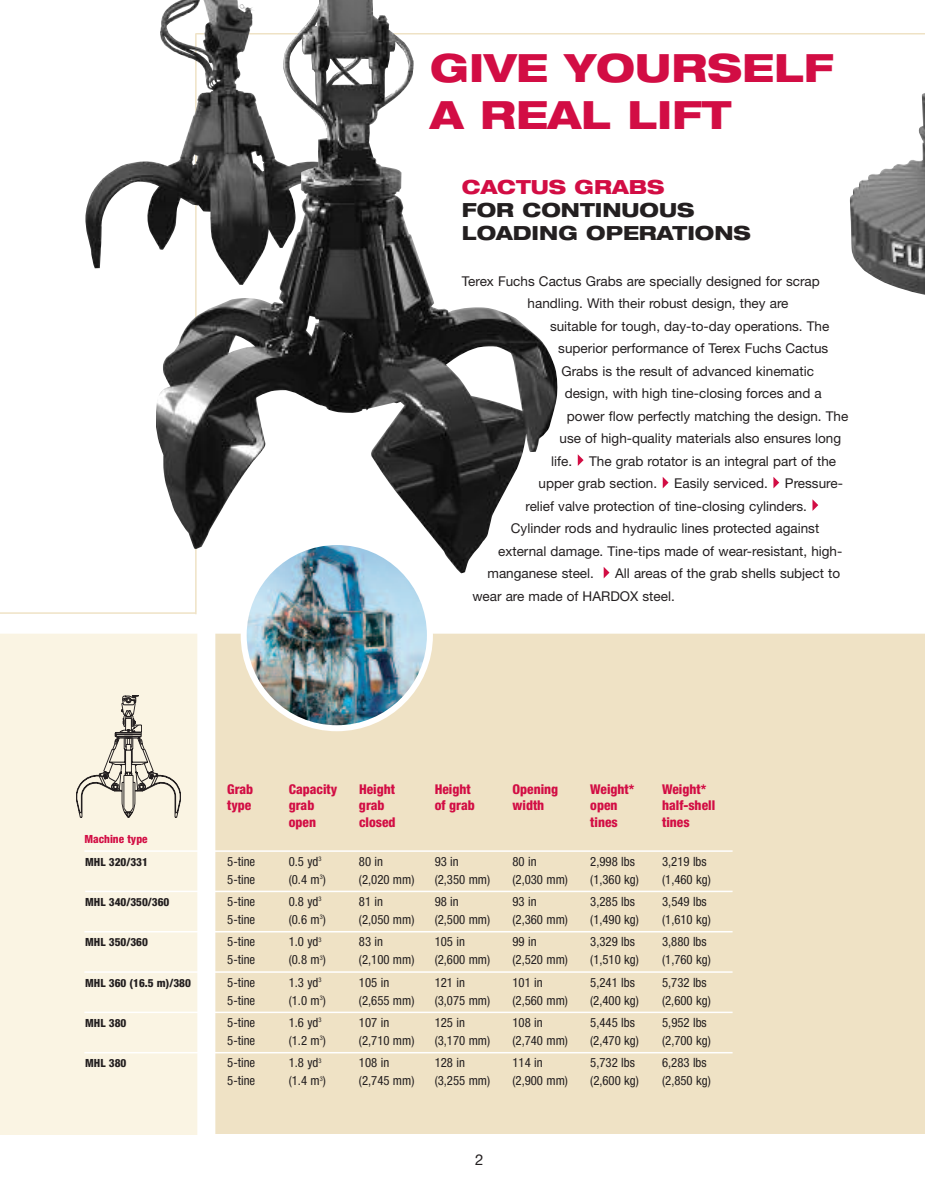
<style>
.page{position:relative;width:925px;height:1188px;background:#fff}
.page>*{position:absolute;margin:0;border:0;box-sizing:border-box;transform-origin:0 0}
.t1{font:800 expanded 39px/46.5px "Helvetica Neue";color:#d20d44}
.t2{font:800 expanded 19.5px/23.2px "Helvetica Neue";color:#231f20}
.t3{font:800 expanded 19.5px "Helvetica Neue";color:#d20d44}
.t4{font:15px "Helvetica Neue";color:#231f20}
.t5{font:13.5px/22.5px "Helvetica Neue";color:#231f20}
.t6{font:800 condensed 13.5px "Helvetica Neue";color:#d20d44}
.t7{font:condensed 12.75px "Helvetica Neue";color:#231f20}
.t8{font:800 condensed 11.25px "Helvetica Neue";color:#231f20}
.t9{font:800 condensed 11.25px "Helvetica Neue";color:#d20d44}
</style>
<div class="page">
<hr style="left:0;top:612px;width:196px;height:2px;background:#efe2c5">
<hr style="left:195px;top:33px;width:2px;height:581px;background:#efe2c5">
<hr style="left:196px;top:33px;width:729px;height:1px;background:#efe2c5">
<div style="left:206px;top:619px;width:719px;height:515px;background:#efe2c5"></div>
<div style="left:0;top:628px;width:208px;height:506px;background:#faf4e3"></div>
<img style="left:85px;top:161px;width:72px;height:108px">
<img style="left:157px;top:0;width:400px;height:573px">
<svg style="left:603px;top:567px;width:6px;height:11px"></svg>
<svg style="left:812px;top:499px;width:6px;height:12px"></svg>
<svg style="left:773px;top:477px;width:6px;height:11px"></svg>
<svg style="left:663px;top:477px;width:5px;height:11px"></svg>
<svg style="left:578px;top:454px;width:5px;height:12px"></svg>
<hr style="left:84px;top:850px;width:648px;height:2px;background:#fff">
<hr style="left:85px;top:891px;width:647px;height:1px;background:#fff">
<hr style="left:84px;top:931px;width:648px;height:1px;background:#fff">
<hr style="left:84px;top:971px;width:648px;height:2px;background:#fff">
<hr style="left:84px;top:1012px;width:648px;height:1px;background:#fff">
<hr style="left:84px;top:1052px;width:648px;height:1px;background:#fff">
<svg style="left:76px;top:695px;width:105px;height:123px"></svg>
<div style="left:197px;top:621px;width:18px;height:524px;background:#fff"></div>
<div style="left:0;top:616px;width:925px;height:18px;background:#fff"></div>
<img style="left:241px;top:539px;width:192px;height:192px">
<img style="left:849px;top:34px;width:76px;height:261px">
<h1 class="t1" style="left:430px;top:49px;width:405px">GIVE YOURSELF<br>A REAL LIFT</h1>
<h2 class="t3" style="left:462px;top:179px;width:204px">CACTUS GRABS</h2>
<h2 class="t2" style="left:462px;top:200px;width:290px">FOR CONTINUOUS<br>LOADING OPERATIONS</h2>
<p class="t5" style="left:527px;top:271px;width:294px;text-indent:-66px">Terex Fuchs Cactus Grabs are specially designed for scrap handling. With their robust design, they are</p>
<p class="t5" style="left:550px;top:316px;width:281px">suitable for tough, day-to-day operations. The</p>
<p class="t5" style="left:558px;top:339px;width:271px">superior performance of Terex Fuchs Cactus</p>
<p class="t5" style="left:561px;top:361px;width:254px">Grabs is the result of advanced kinematic</p>
<p class="t5" style="left:565px;top:384px;width:259px">design, with high tine-closing forces and a</p>
<p class="t5" style="left:567px;top:406px;width:283px">power flow perfectly matching the design. The</p>
<p class="t5" style="left:559px;top:429px;width:283px">use of high-quality materials also ensures long</p>
<p class="t5" style="left:551px;top:451px;width:22px">life.</p>
<p class="t5" style="left:538px;top:451px;width:299px;text-indent:51px">The grab rotator is an integral part of the upper grab section.</p>
<p class="t5" style="left:674px;top:474px;width:95px">Easily serviced.</p>
<p class="t5" style="left:785px;top:474px;width:60px">Pressure-</p>
<p class="t5" style="left:525px;top:496px;width:283px">relief valve protection of tine-closing cylinders.</p>
<p class="t5" style="left:511px;top:519px;width:310px">Cylinder rods and hydraulic lines protected against</p>
<p class="t5" style="left:498px;top:541px;width:346px">external damage. Tine-tips made of wear-resistant, high-</p>
<p class="t5" style="left:487px;top:564px;width:108px">manganese steel.</p>
<p class="t5" style="left:472px;top:564px;width:369px;text-indent:143px">All areas of the grab shells subject to wear are made of HARDOX steel.</p>
<p class="t6" style="left:227px;top:784px;width:28px">Grab</p>
<p class="t6" style="left:289px;top:784px;width:50px">Capacity</p>
<p class="t6" style="left:359px;top:784px;width:38px">Height</p>
<p class="t6" style="left:435px;top:784px;width:38px">Height</p>
<p class="t6" style="left:512px;top:784px;width:47px">Opening</p>
<p class="t6" style="left:590px;top:784px;width:46px">Weight*</p>
<p class="t6" style="left:662px;top:784px;width:46px">Weight*</p>
<p class="t6" style="left:227px;top:801px;width:26px">type</p>
<p class="t6" style="left:289px;top:801px;width:27px">grab</p>
<p class="t6" style="left:359px;top:801px;width:27px">grab</p>
<p class="t6" style="left:435px;top:801px;width:42px">of grab</p>
<p class="t6" style="left:512px;top:801px;width:33px">width</p>
<p class="t6" style="left:590px;top:801px;width:29px">open</p>
<p class="t6" style="left:662px;top:801px;width:55px">half-shell</p>
<p class="t6" style="left:289px;top:817px;width:29px">open</p>
<p class="t6" style="left:359px;top:817px;width:38px">closed</p>
<p class="t6" style="left:590px;top:817px;width:29px">tines</p>
<p class="t6" style="left:662px;top:817px;width:29px">tines</p>
<p class="t9" style="left:84px;top:835px;width:65px">Machine type</p>
<p class="t8" style="left:85px;top:858px;width:64px">MHL 320/331</p>
<p class="t7" style="left:227px;top:857px;width:30px">5-tine</p>
<p class="t7" style="left:289px;top:857px;width:34px">0.5 yd<sup>3</sup></p>
<p class="t7" style="left:359px;top:857px;width:26px">80 in</p>
<p class="t7" style="left:435px;top:857px;width:26px">93 in</p>
<p class="t7" style="left:512px;top:857px;width:26px">80 in</p>
<p class="t7" style="left:590px;top:857px;width:46px">2,998 lbs</p>
<p class="t7" style="left:662px;top:857px;width:46px">3,219 lbs</p>
<p class="t7" style="left:227px;top:875px;width:30px">5-tine</p>
<p class="t7" style="left:289px;top:875px;width:39px">(0.4 m<sup>3</sup>)</p>
<p class="t7" style="left:359px;top:875px;width:57px">(2,020 mm)</p>
<p class="t7" style="left:435px;top:875px;width:57px">(2,350 mm)</p>
<p class="t7" style="left:512px;top:875px;width:57px">(2,030 mm)</p>
<p class="t7" style="left:590px;top:875px;width:50px">(1,360 kg)</p>
<p class="t7" style="left:662px;top:875px;width:50px">(1,460 kg)</p>
<p class="t8" style="left:85px;top:898px;width:86px">MHL 340/350/360</p>
<p class="t7" style="left:227px;top:897px;width:30px">5-tine</p>
<p class="t7" style="left:289px;top:897px;width:34px">0.8 yd<sup>3</sup></p>
<p class="t7" style="left:359px;top:897px;width:26px">81 in</p>
<p class="t7" style="left:435px;top:897px;width:26px">98 in</p>
<p class="t7" style="left:512px;top:897px;width:26px">93 in</p>
<p class="t7" style="left:590px;top:897px;width:46px">3,285 lbs</p>
<p class="t7" style="left:662px;top:897px;width:46px">3,549 lbs</p>
<p class="t7" style="left:227px;top:915px;width:30px">5-tine</p>
<p class="t7" style="left:289px;top:915px;width:39px">(0.6 m<sup>3</sup>)</p>
<p class="t7" style="left:359px;top:915px;width:57px">(2,050 mm)</p>
<p class="t7" style="left:435px;top:915px;width:57px">(2,500 mm)</p>
<p class="t7" style="left:512px;top:915px;width:57px">(2,360 mm)</p>
<p class="t7" style="left:590px;top:915px;width:50px">(1,490 kg)</p>
<p class="t7" style="left:662px;top:915px;width:50px">(1,610 kg)</p>
<p class="t8" style="left:85px;top:938px;width:64px">MHL 350/360</p>
<p class="t7" style="left:227px;top:937px;width:30px">5-tine</p>
<p class="t7" style="left:289px;top:937px;width:34px">1.0 yd<sup>3</sup></p>
<p class="t7" style="left:359px;top:937px;width:26px">83 in</p>
<p class="t7" style="left:435px;top:937px;width:32px">105 in</p>
<p class="t7" style="left:512px;top:937px;width:26px">99 in</p>
<p class="t7" style="left:590px;top:937px;width:46px">3,329 lbs</p>
<p class="t7" style="left:662px;top:937px;width:46px">3,880 lbs</p>
<p class="t7" style="left:227px;top:955px;width:30px">5-tine</p>
<p class="t7" style="left:289px;top:955px;width:39px">(0.8 m<sup>3</sup>)</p>
<p class="t7" style="left:359px;top:955px;width:57px">(2,100 mm)</p>
<p class="t7" style="left:435px;top:955px;width:57px">(2,600 mm)</p>
<p class="t7" style="left:512px;top:955px;width:57px">(2,520 mm)</p>
<p class="t7" style="left:590px;top:955px;width:50px">(1,510 kg)</p>
<p class="t7" style="left:662px;top:955px;width:50px">(1,760 kg)</p>
<p class="t8" style="left:85px;top:979px;width:107px">MHL 360 (16.5 m)/380</p>
<p class="t7" style="left:227px;top:978px;width:30px">5-tine</p>
<p class="t7" style="left:289px;top:978px;width:34px">1.3 yd<sup>3</sup></p>
<p class="t7" style="left:359px;top:978px;width:32px">105 in</p>
<p class="t7" style="left:435px;top:978px;width:32px">121 in</p>
<p class="t7" style="left:512px;top:978px;width:32px">101 in</p>
<p class="t7" style="left:590px;top:978px;width:46px">5,241 lbs</p>
<p class="t7" style="left:662px;top:978px;width:46px">5,732 lbs</p>
<p class="t7" style="left:227px;top:996px;width:30px">5-tine</p>
<p class="t7" style="left:289px;top:996px;width:39px">(1.0 m<sup>3</sup>)</p>
<p class="t7" style="left:359px;top:996px;width:57px">(2,655 mm)</p>
<p class="t7" style="left:435px;top:996px;width:57px">(3,075 mm)</p>
<p class="t7" style="left:512px;top:996px;width:57px">(2,560 mm)</p>
<p class="t7" style="left:590px;top:996px;width:50px">(2,400 kg)</p>
<p class="t7" style="left:662px;top:996px;width:50px">(2,600 kg)</p>
<p class="t8" style="left:85px;top:1019px;width:43px">MHL 380</p>
<p class="t7" style="left:227px;top:1018px;width:30px">5-tine</p>
<p class="t7" style="left:289px;top:1018px;width:34px">1.6 yd<sup>3</sup></p>
<p class="t7" style="left:359px;top:1018px;width:32px">107 in</p>
<p class="t7" style="left:435px;top:1018px;width:32px">125 in</p>
<p class="t7" style="left:512px;top:1018px;width:32px">108 in</p>
<p class="t7" style="left:590px;top:1018px;width:46px">5,445 lbs</p>
<p class="t7" style="left:662px;top:1018px;width:46px">5,952 lbs</p>
<p class="t7" style="left:227px;top:1036px;width:30px">5-tine</p>
<p class="t7" style="left:289px;top:1036px;width:39px">(1.2 m<sup>3</sup>)</p>
<p class="t7" style="left:359px;top:1036px;width:57px">(2,710 mm)</p>
<p class="t7" style="left:435px;top:1036px;width:57px">(3,170 mm)</p>
<p class="t7" style="left:512px;top:1036px;width:57px">(2,740 mm)</p>
<p class="t7" style="left:590px;top:1036px;width:50px">(2,470 kg)</p>
<p class="t7" style="left:662px;top:1036px;width:50px">(2,700 kg)</p>
<p class="t8" style="left:85px;top:1059px;width:43px">MHL 380</p>
<p class="t7" style="left:227px;top:1058px;width:30px">5-tine</p>
<p class="t7" style="left:289px;top:1058px;width:34px">1.8 yd<sup>3</sup></p>
<p class="t7" style="left:359px;top:1058px;width:32px">108 in</p>
<p class="t7" style="left:435px;top:1058px;width:32px">128 in</p>
<p class="t7" style="left:512px;top:1058px;width:32px">114 in</p>
<p class="t7" style="left:590px;top:1058px;width:46px">5,732 lbs</p>
<p class="t7" style="left:662px;top:1058px;width:46px">6,283 lbs</p>
<p class="t7" style="left:227px;top:1076px;width:30px">5-tine</p>
<p class="t7" style="left:289px;top:1076px;width:39px">(1.4 m<sup>3</sup>)</p>
<p class="t7" style="left:359px;top:1076px;width:57px">(2,745 mm)</p>
<p class="t7" style="left:435px;top:1076px;width:57px">(3,255 mm)</p>
<p class="t7" style="left:512px;top:1076px;width:57px">(2,900 mm)</p>
<p class="t7" style="left:590px;top:1076px;width:50px">(2,600 kg)</p>
<p class="t7" style="left:662px;top:1076px;width:50px">(2,850 kg)</p>
<p class="t4" style="left:475px;top:1154px;width:10px">2</p>
</div>
